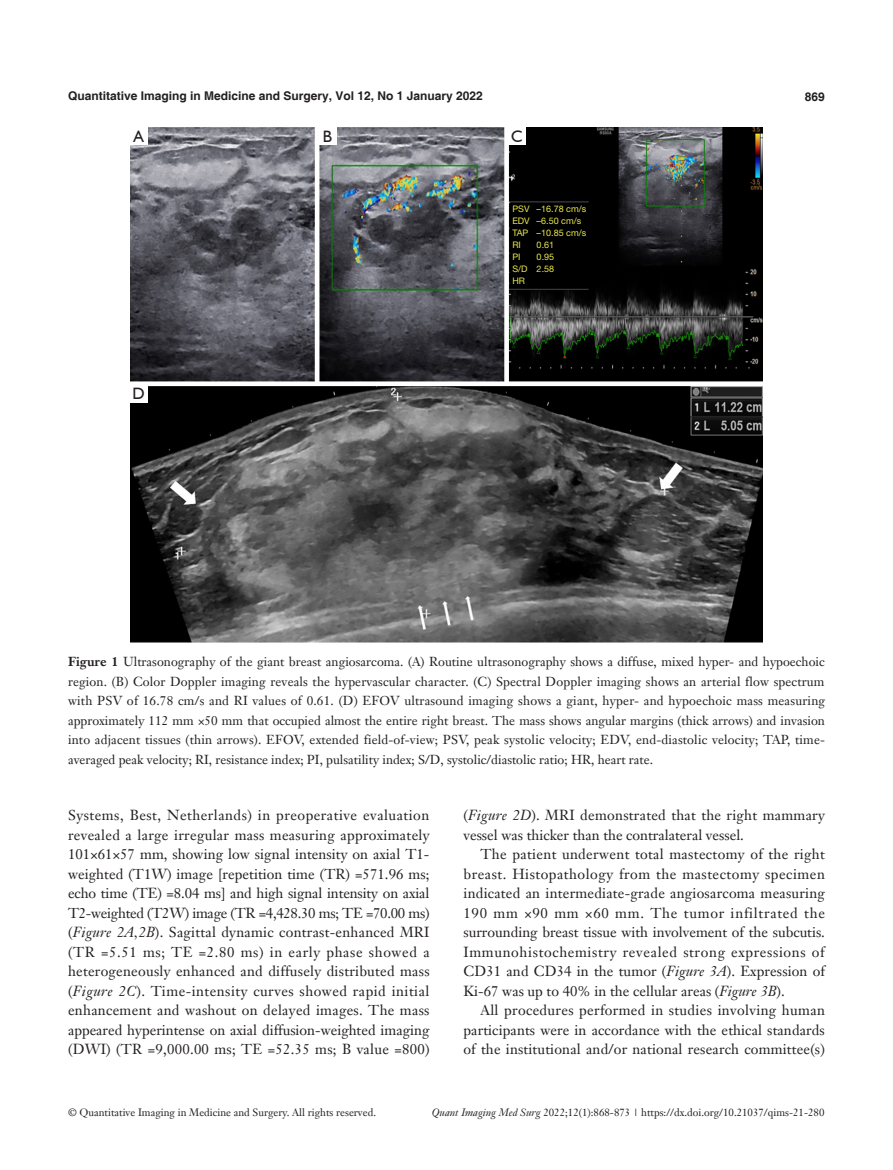
<style>
.page{position:relative;width:893px;height:1170px;background:#fff}
.page>*{position:absolute;margin:0;border:0;box-sizing:border-box;transform-origin:0 0}
.t1{font:16.5px "Humanist 521 BT";color:#231f20}
.t2{font:14.25px/19.5px "Janson Text LT";letter-spacing:.01em;color:#231f20;text-align:justify}
.t3{font:12.75px/19.5px "Janson Text LT";color:#231f20;text-align:justify}
.t4{font:700 12px "Helvetica";color:#231f20}
.t5{font:10.5px "Janson Text LT";color:#231f20}
.二级标题下沉{font:9px "Helvetica Neue LT Pro";color:#eae84c}
.s1{font-weight:700}
.s2{font-style:italic}
</style>
<div class="page">
<img style="left:130px;top:128px;width:633px;height:514px">
<div style="left:130px;top:128px;width:17px;height:17px;background:#fff"></div>
<div style="left:319px;top:128px;width:17px;height:17px;background:#fff"></div>
<div style="left:508px;top:128px;width:17px;height:17px;background:#fff"></div>
<div style="left:130px;top:385px;width:17px;height:17px;background:#fff"></div>
<p class="t4" style="left:68px;top:88px;width:416px">Quantitative Imaging in Medicine and Surgery, Vol 12, No 1 January 2022</p>
<p class="t4" style="left:805px;top:89px;width:22px">869</p>
<p class="t1" style="left:133px;top:126px;width:12px">A</p>
<p class="t1" style="left:323px;top:126px;width:11px">B</p>
<p class="t1" style="left:511px;top:126px;width:13px">C</p>
<p class="t1" style="left:132px;top:383px;width:14px">D</p>
<p class="二级标题下沉" style="left:512px;top:203px;width:75px">PSV –16.78 cm/s</p>
<p class="二级标题下沉" style="left:512px;top:215px;width:70px">EDV –6.50 cm/s</p>
<p class="二级标题下沉" style="left:512px;top:227px;width:75px">TAP –10.85 cm/s</p>
<p class="二级标题下沉" style="left:512px;top:239px;width:10px">RI</p>
<p class="二级标题下沉" style="left:537px;top:239px;width:19px">0.61</p>
<p class="二级标题下沉" style="left:512px;top:251px;width:10px">PI</p>
<p class="二级标题下沉" style="left:537px;top:251px;width:19px">0.95</p>
<p class="二级标题下沉" style="left:512px;top:263px;width:43px">S/D 2.58</p>
<p class="二级标题下沉" style="left:512px;top:275px;width:14px">HR</p>
<p class="t3" style="left:68px;top:651px;width:759px"><span class="s1">Figure 1</span> Ultrasonography of the giant breast angiosarcoma. (A) Routine ultrasonography shows a diffuse, mixed hyper- and hypoechoic region. (B) Color Doppler imaging reveals the hypervascular character. (C) Spectral Doppler imaging shows an arterial flow spectrum with PSV of 16.78 cm/s and RI values of 0.61. (D) EFOV ultrasound imaging shows a giant, hyper- and hypoechoic mass measuring approximately 112 mm ×50 mm that occupied almost the entire right breast. The mass shows angular margins (thick arrows) and invasion into adjacent tissues (thin arrows). EFOV, extended field-of-view; PSV, peak systolic velocity; EDV, end-diastolic velocity; TAP, time&shy;averaged peak velocity; RI, resistance index; PI, pulsatility index; S/D, systolic/diastolic ratio; HR, heart rate.</p>
<p class="t2" style="left:68px;top:805px;width:363px">Systems, Best, Netherlands) in preoperative evaluation revealed a large irregular mass measuring approximately 101×61×57 mm, showing low signal intensity on axial T1- weighted (T1W) image [repetition time (TR) =571.96 ms; echo time (TE) =8.04 ms] and high signal intensity on axial T2-weighted (T2W) image (TR =4,428.30 ms; TE =70.00 ms) (<span class="s2">Figure 2A,2B</span>). Sagittal dynamic contrast-enhanced MRI (TR =5.51 ms; TE =2.80 ms) in early phase showed a heterogeneously enhanced and diffusely distributed mass (<span class="s2">Figure 2C</span>). Time-intensity curves showed rapid initial enhancement and washout on delayed images. The mass appeared hyperintense on axial diffusion-weighted imaging (DWI) (TR =9,000.00 ms; TE =52.35 ms; B value =800)</p>
<p class="t2" style="left:463px;top:805px;width:363px">(<span class="s2">Figure 2D</span>). MRI demonstrated that the right mammary vessel was thicker than the contralateral vessel.</p>
<p class="t2" style="left:463px;top:844px;width:363px;text-indent:17px">The patient underwent total mastectomy of the right breast. Histopathology from the mastectomy specimen indicated an intermediate-grade angiosarcoma measuring 190 mm ×90 mm ×60 mm. The tumor infiltrated the surrounding breast tissue with involvement of the subcutis.<br>Immunohistochemistry revealed strong expressions of CD31 and CD34 in the tumor (<span class="s2">Figure 3A</span>). Expression of Ki-67 was up to 40% in the cellular areas (<span class="s2">Figure 3B</span>).</p>
<p class="t2" style="left:463px;top:1000px;width:363px;text-indent:17px">All procedures performed in studies involving human participants were in accordance with the ethical standards of the institutional and/or national research committee(s)</p>
<p class="t5" style="left:68px;top:1105px;width:310px">© Quantitative Imaging in Medicine and Surgery. All rights reserved.</p>
<p class="t5" style="left:432px;top:1105px;width:394px"><span class="s2">Quant Imaging Med Surg</span> 2022;12(1):868-873 | https://dx.doi.org/10.21037/qims-21-280</p>
</div>
